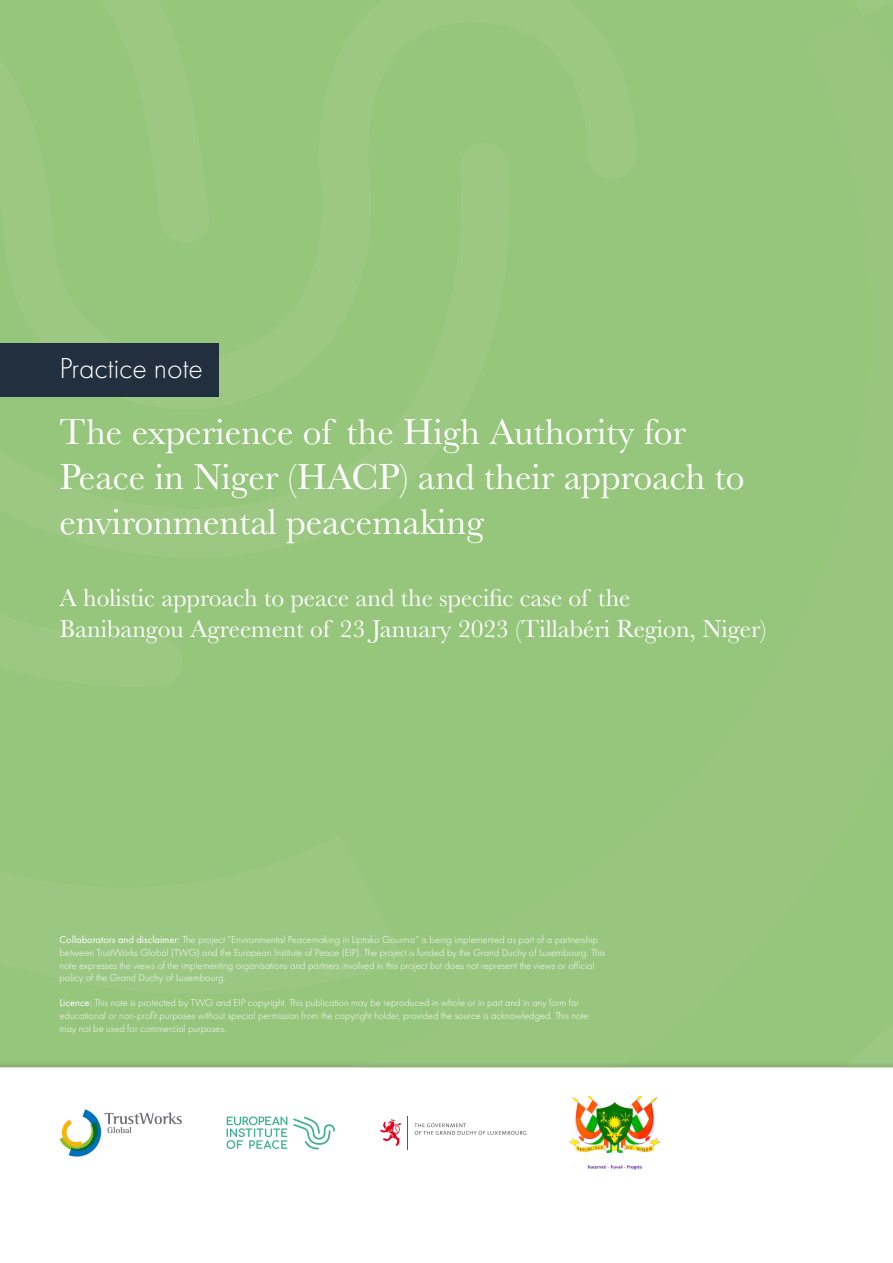
<style>
.page{position:relative;width:893px;height:1263px;background:#fff}
.page>*{position:absolute;margin:0;border:0;box-sizing:border-box;transform-origin:0 0}
.t1{font:37.5px/45px "Baskerville";color:#fff}
.t2{font:300 30px "Futura PT";color:#fff}
.t3{font:25.5px/30.6px "Baskerville";color:#fff}
.t4{font:300 10.5px/12.6px "Futura PT";color:#fff}
.s1{font-weight:400}
</style>
<div class="page">
<div style="left:0;top:17px;width:893px;height:1042px;background:#96c57c"></div>
<div style="left:0;top:0;width:407px;height:994px;background:#96c57c"></div>
<div style="left:0;top:1059px;width:893px;height:204px;background:#000;opacity:.26"></div>
<svg style="left:0;top:1067px;width:893px;height:196px"></svg>
<div style="left:0;top:343px;width:218px;height:54px;background:#212f3e"></div>
<svg style="left:60px;top:1109px;width:122px;height:47px"></svg>
<svg style="left:380px;top:1119px;width:21px;height:27px"></svg>
<hr style="left:407px;top:1116px;width:1px;height:34px;background:#5a5a59">
<svg style="left:414px;top:1123px;width:112px;height:12px"></svg>
<svg style="left:226px;top:1116px;width:61px;height:33px"></svg>
<svg style="left:293px;top:1116px;width:42px;height:33px"></svg>
<img style="left:570px;top:1096px;width:89px;height:73px">
<h2 class="t2" style="left:60px;top:351px;width:145px">Practice note</h2>
<h1 class="t1" style="left:60px;top:410px;width:686px">The experience of the High Authority for<br>Peace in Niger (HACP) and their approach to environmental peacemaking</h1>
<h3 class="t3" style="left:60px;top:583px;width:708px">A holistic approach to peace and the specific case of the<br>Banibangou Agreement of 23 January 2023 (Tillabéri Region, Niger)</h3>
<p class="t4" style="left:60px;top:934px;width:547px"><span class="s1">Collaborators and disclaimer:</span> The project “Environmental Peacemaking in Liptako Gourma” is being implemented as part of a partnership between TrustWorks Global (TWG) and the European Institute of Peace (EIP). The project is funded by the Grand Duchy of Luxembourg. This note expresses the views of the implementing organisations and partners involved in this project but does not represent the views or official policy of the Grand Duchy of Luxembourg.</p>
<p class="t4" style="left:60px;top:997px;width:531px"><span class="s1">Licence:</span> This note is protected by TWG and EIP copyright. This publication may be reproduced in whole or in part and in any form for educational or non-profit purposes without special permission from the copyright holder, provided the source is acknowledged. This note may not be used for commercial purposes.</p>
</div>
